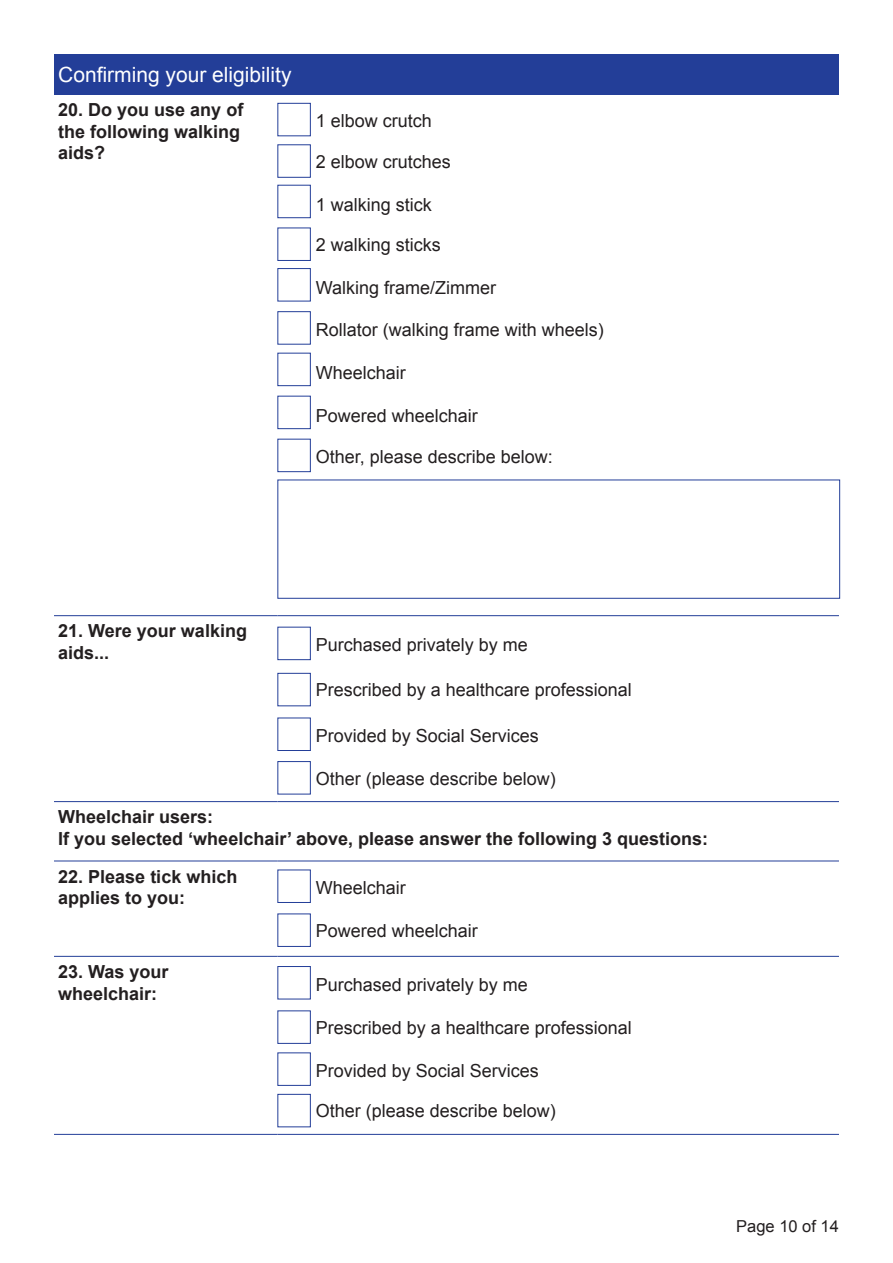
<style>
.page{position:relative;width:893px;height:1263px;background:#fff}
.page>*{position:absolute;margin:0;border:0;box-sizing:border-box;transform-origin:0 0}
.t1{font:21px "Arial";color:#fff}
.Body{font:18px "Arial";color:#231f20}
.t2{font:700 18px/21.6px "Arial";color:#231f20}
.t3{font:16.5px "Arial";color:#231f20}
</style>
<div class="page">
<div style="left:54px;top:54px;width:785px;height:41px;background:#233e98"></div>
<hr style="left:54px;top:615px;width:223px;height:1px;background:#233e98">
<hr style="left:54px;top:861px;width:223px;height:1px;background:#233e98">
<hr style="left:54px;top:956px;width:223px;height:1px;background:#233e98">
<hr style="left:54px;top:801px;width:223px;height:1px;background:#233e98">
<hr style="left:54px;top:1134px;width:223px;height:1px;background:#233e98">
<hr style="left:277px;top:615px;width:562px;height:1px;background:#233e98">
<hr style="left:277px;top:801px;width:562px;height:1px;background:#233e98">
<hr style="left:277px;top:861px;width:562px;height:1px;background:#233e98">
<hr style="left:277px;top:956px;width:562px;height:1px;background:#233e98">
<hr style="left:277px;top:1134px;width:562px;height:1px;background:#233e98">
<div style="left:277px;top:103px;width:34px;height:33px;border:1px solid #233e98"></div>
<div style="left:277px;top:144px;width:34px;height:34px;border:1px solid #233e98"></div>
<div style="left:277px;top:185px;width:34px;height:33px;border:1px solid #233e98"></div>
<div style="left:277px;top:228px;width:34px;height:33px;border:1px solid #233e98"></div>
<div style="left:277px;top:268px;width:34px;height:33px;border:1px solid #233e98"></div>
<div style="left:277px;top:311px;width:34px;height:34px;border:1px solid #233e98"></div>
<div style="left:277px;top:353px;width:34px;height:33px;border:1px solid #233e98"></div>
<div style="left:277px;top:396px;width:34px;height:33px;border:1px solid #233e98"></div>
<div style="left:277px;top:439px;width:34px;height:33px;border:1px solid #233e98"></div>
<div style="left:277px;top:480px;width:563px;height:119px;border:1px solid #233e98"></div>
<div style="left:277px;top:627px;width:34px;height:33px;border:1px solid #233e98"></div>
<div style="left:277px;top:673px;width:34px;height:33px;border:1px solid #233e98"></div>
<div style="left:277px;top:718px;width:34px;height:33px;border:1px solid #233e98"></div>
<div style="left:277px;top:761px;width:34px;height:33px;border:1px solid #233e98"></div>
<div style="left:277px;top:869px;width:34px;height:34px;border:1px solid #233e98"></div>
<div style="left:277px;top:913px;width:34px;height:34px;border:1px solid #233e98"></div>
<div style="left:277px;top:966px;width:34px;height:33px;border:1px solid #233e98"></div>
<div style="left:277px;top:1010px;width:34px;height:34px;border:1px solid #233e98"></div>
<div style="left:277px;top:1052px;width:34px;height:34px;border:1px solid #233e98"></div>
<div style="left:277px;top:1094px;width:34px;height:33px;border:1px solid #233e98"></div>
<p class="t1" style="left:58px;top:61px;width:235px">Confirming your eligibility</p>
<p class="t2" style="left:58px;top:100px;width:187px">20. Do you use any of the following walking aids?</p>
<p class="Body" style="left:316px;top:109px;width:118px">1 elbow crutch</p>
<p class="Body" style="left:316px;top:150px;width:137px">2 elbow crutches</p>
<p class="Body" style="left:316px;top:192px;width:118px">1 walking stick</p>
<p class="Body" style="left:316px;top:233px;width:127px">2 walking sticks</p>
<p class="Body" style="left:316px;top:276px;width:182px">Walking frame/Zimmer</p>
<p class="Body" style="left:316px;top:318px;width:290px">Rollator (walking frame with wheels)</p>
<p class="Body" style="left:316px;top:361px;width:92px">Wheelchair</p>
<p class="Body" style="left:316px;top:404px;width:164px">Powered wheelchair</p>
<p class="Body" style="left:316px;top:445px;width:239px">Other, please describe below:</p>
<p class="t2" style="left:58px;top:621px;width:190px">21. Were your walking aids...</p>
<p class="Body" style="left:316px;top:633px;width:214px">Purchased privately by me</p>
<p class="Body" style="left:316px;top:678px;width:318px">Prescribed by a healthcare professional</p>
<p class="Body" style="left:316px;top:724px;width:225px">Provided by Social Services</p>
<p class="Body" style="left:316px;top:766px;width:242px">Other (please describe below)</p>
<p class="t2" style="left:58px;top:807px;width:157px">Wheelchair users:</p>
<p class="t2" style="left:58px;top:828px;width:651px">If you selected ‘wheelchair’ above, please answer the following 3 questions:</p>
<p class="t2" style="left:58px;top:866px;width:181px">22. Please tick which applies to you:</p>
<p class="Body" style="left:316px;top:876px;width:92px">Wheelchair</p>
<p class="Body" style="left:316px;top:919px;width:164px">Powered wheelchair</p>
<p class="t2" style="left:58px;top:961px;width:112px">23. Was your wheelchair:</p>
<p class="Body" style="left:316px;top:972px;width:214px">Purchased privately by me</p>
<p class="Body" style="left:316px;top:1016px;width:318px">Prescribed by a healthcare professional</p>
<p class="Body" style="left:316px;top:1059px;width:225px">Provided by Social Services</p>
<p class="Body" style="left:316px;top:1099px;width:242px">Other (please describe below)</p>
<p class="t3" style="left:736px;top:1216px;width:104px">Page 10 of 14</p>
</div>
